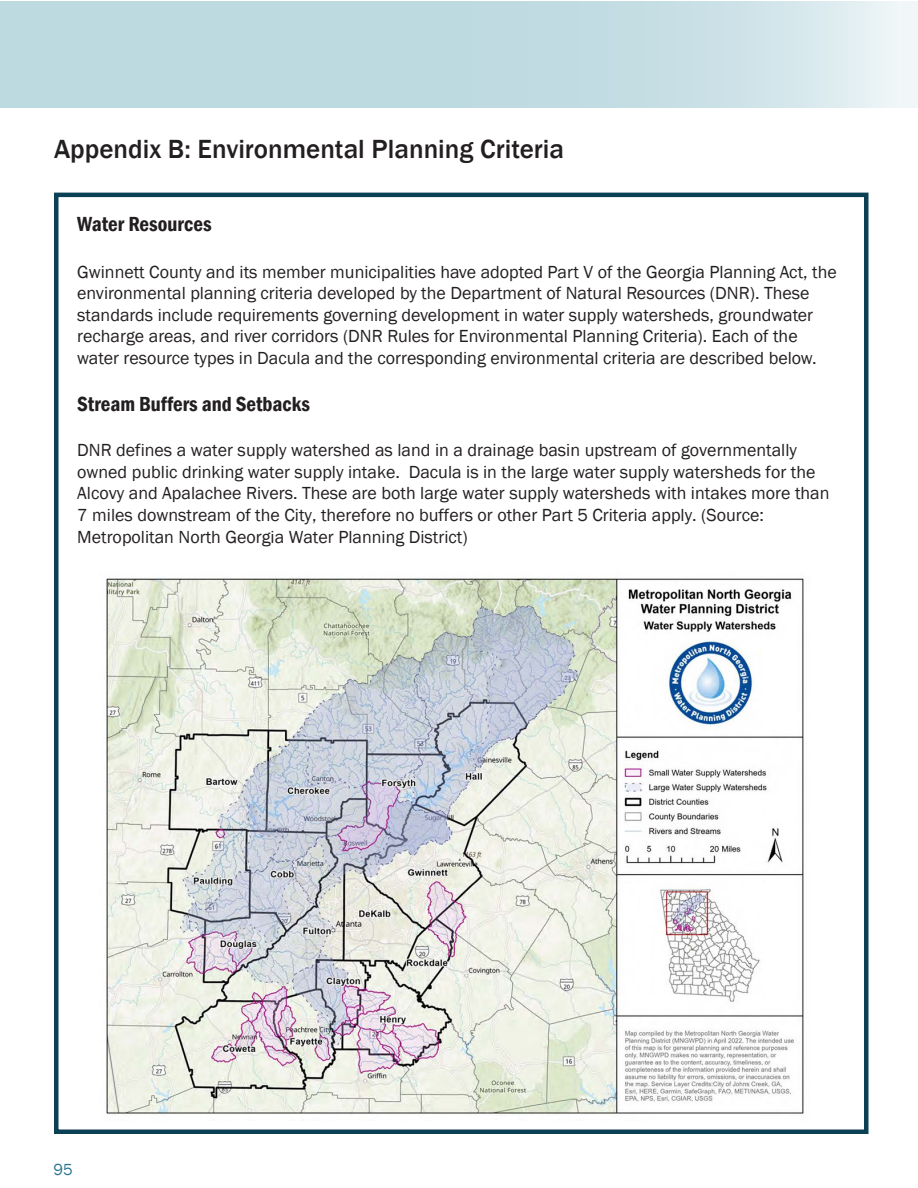
<style>
.page{position:relative;width:918px;height:1188px;background:#fff}
.page>*{position:absolute;margin:0;border:0;box-sizing:border-box;transform-origin:0 0}
.Sub-Heading{font:500 27px "Franklin Gothic";color:#231f20}
.t1{font:600 condensed 21px "Franklin Gothic";color:#231f20}
.t2{font:18px/21.6px "Franklin Gothic";color:#231f20}
.t3{font:16.5px "Franklin Gothic";color:#2e7895}
</style>
<div class="page">
<svg style="left:0;top:1px;width:903px;height:107px;background:#c5dde4"></svg>
<div style="left:903px;top:1px;width:15px;height:107px;background:#f1f6f8"></div>
<div style="left:54px;top:193px;width:814px;height:941px;border:4px solid #0c4054"></div>
<img style="left:106px;top:578px;width:698px;height:536px">
<p class="Sub-Heading" style="left:54px;top:132px;width:512px">Appendix B: Environmental Planning Criteria</p>
<p class="t1" style="left:77px;top:210px;width:136px">Water Resources</p>
<p class="t2" style="left:77px;top:261px;width:761px">Gwinnett County and its member municipalities have adopted Part V of the Georgia Planning Act, the environmental planning criteria developed by the Department of Natural Resources (DNR). These standards include requirements governing development in water supply watersheds, groundwater recharge areas, and river corridors (DNR Rules for Environmental Planning Criteria). Each of the water resource types in Dacula and the corresponding environmental criteria are described below.</p>
<p class="t1" style="left:77px;top:390px;width:234px">Stream Buffers and Setbacks</p>
<p class="t2" style="left:77px;top:440px;width:754px">DNR defines a water supply watershed as land in a drainage basin upstream of governmentally owned public drinking water supply intake. Dacula is in the large water supply watersheds for the Alcovy and Apalachee Rivers. These are both large water supply watersheds with intakes more than 7 miles downstream of the City, therefore no buffers or other Part 5 Criteria apply. (Source:<br>Metropolitan North Georgia Water Planning District)</p>
<p class="t3" style="left:54px;top:1160px;width:21px">95</p>
</div>
